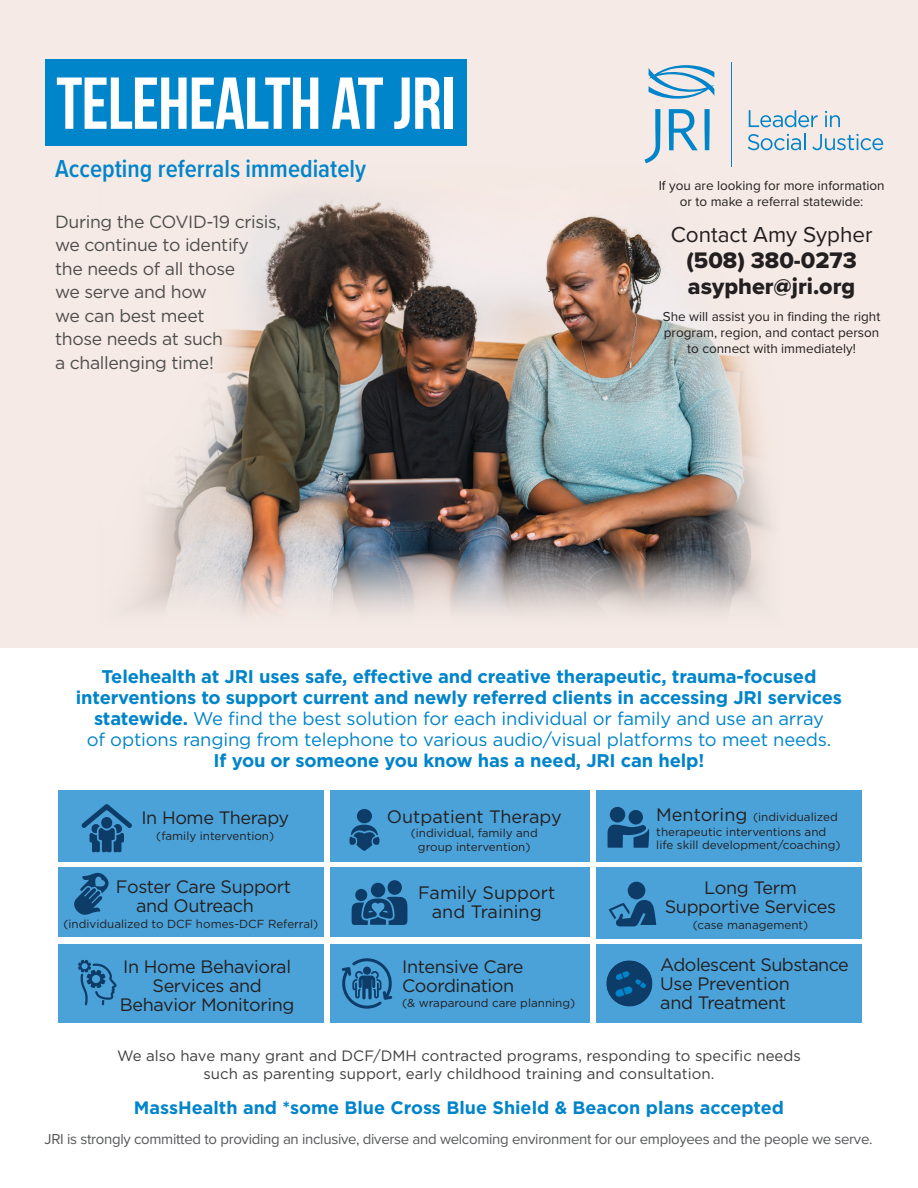
<style>
.page{position:relative;width:918px;height:1188px;background:#fff}
.page>*{position:absolute;margin:0;border:0;box-sizing:border-box;transform-origin:0 0}
.t1{font:73.35px "Bebas Neue";letter-spacing:-.01em;color:#fff}
.t2{font:600 25.5px "Proxima Nova Cond";color:#0084ca}
.t3{font:23.4px/26.2px "Proxima Nova Extrabld";color:#231f20}
.t4{font:22.5px "Proxima Nova";color:#231f20}
.t5{font:700 18.3px/21px "Gotham";letter-spacing:-.01em;color:#0084ca;text-align:center}
.t6{font:18px/18.9px "Gotham";letter-spacing:-.02em;color:#231f20}
.t7{font:700 18px "Gotham";color:#0084ca}
.t8{font:18px/18.9px "Gotham";color:#231f20;text-align:center}
.t9{font:17.7px/23.5px "Gotham";letter-spacing:-.02em;color:#4d4d4d}
.t10{font:15px/18px "Gotham";color:#3e3e3f;text-align:center}
.t11{font:15px "Proxima Nova";letter-spacing:-.02em;color:#57585a}
.t12{font:13.5px/16.2px "Proxima Nova";color:#231f20;text-align:center}
.t13{font:11.7px/14.1px "Gotham";color:#231f20;text-align:center}
.s1{font-weight:400}
.s2{font-size:18px}
</style>
<div class="page">
<div style="left:0;top:0;width:918px;height:648px;background:#f5eae5"></div>
<img style="left:49px;top:68px;width:835px;height:545px">
<svg style="left:749px;top:110px;width:69px;height:17px"></svg>
<svg style="left:825px;top:111px;width:15px;height:16px"></svg>
<svg style="left:748px;top:134px;width:58px;height:16px"></svg>
<svg style="left:812px;top:134px;width:71px;height:16px"></svg>
<svg style="left:645px;top:109px;width:65px;height:54px"></svg>
<svg style="left:649px;top:65px;width:65px;height:34px"></svg>
<hr style="left:731px;top:62px;width:1px;height:105px;background:#0084ca">
<div style="left:45px;top:59px;width:422px;height:86px;background:#0084ca"></div>
<div style="left:58px;top:867px;width:266px;height:70px;background:#4ba2d9"></div>
<div style="left:596px;top:867px;width:266px;height:72px;background:#4ba2d9"></div>
<div style="left:596px;top:790px;width:266px;height:71px;background:#4ba2d9"></div>
<div style="left:58px;top:790px;width:266px;height:71px;background:#4ba2d9"></div>
<div style="left:330px;top:867px;width:260px;height:70px;background:#4ba2d9"></div>
<div style="left:330px;top:790px;width:260px;height:71px;background:#4ba2d9"></div>
<div style="left:58px;top:944px;width:266px;height:79px;background:#4ba2d9"></div>
<div style="left:330px;top:944px;width:260px;height:79px;background:#4ba2d9"></div>
<div style="left:596px;top:944px;width:266px;height:79px;background:#4ba2d9"></div>
<svg style="left:74px;top:873px;width:35px;height:42px"></svg>
<div style="left:388px;top:880px;width:14px;height:15px;background:#0e3c68;border-radius:50%"></div>
<div style="left:371px;top:883px;width:14px;height:14px;background:#0e3c68;border-radius:50%"></div>
<div style="left:355px;top:889px;width:12px;height:12px;background:#0e3c68;border-radius:50%"></div>
<svg style="left:352px;top:897px;width:55px;height:28px"></svg>
<div style="left:357px;top:809px;width:15px;height:14px;background:#0e3c68;border-radius:50%"></div>
<svg style="left:349px;top:824px;width:31px;height:27px"></svg>
<svg style="left:608px;top:825px;width:41px;height:23px"></svg>
<div style="left:610px;top:807px;width:15px;height:16px;background:#0e3c68;border-radius:50%"></div>
<div style="left:629px;top:810px;width:14px;height:15px;background:#0e3c68;border-radius:50%"></div>
<div style="left:628px;top:882px;width:17px;height:17px;background:#0e3c68;border-radius:50%"></div>
<svg style="left:609px;top:900px;width:47px;height:27px"></svg>
<svg style="left:81px;top:804px;width:51px;height:49px"></svg>
<svg style="left:341px;top:958px;width:52px;height:51px"></svg>
<svg style="left:78px;top:960px;width:39px;height:45px"></svg>
<div style="left:606px;top:960px;width:47px;height:47px;background:#0e3c68;border-radius:50%"></div>
<svg style="left:615px;top:971px;width:31px;height:26px"></svg>
<p class="t1" style="left:56px;top:63px;width:401px">TELEHEALTH AT JRI</p>
<p class="t2" style="left:55px;top:150px;width:312px">Accepting referrals immediately</p>
<p class="t12" style="left:659px;top:177px;width:227px">If you are looking for more information or to make a referral statewide:</p>
<p class="t9" style="left:55px;top:209px;width:227px">During the COVID-19 crisis, we continue to identify the needs of all those<br>we serve and how<br>we can best meet<br>those needs at such<br>a challenging time!</p>
<p class="t4" style="left:671px;top:217px;width:203px">Contact Amy Sypher</p>
<p class="t3" style="left:686px;top:247px;width:172px">(508) 380-0273 asypher@jri.org</p>
<p class="t12" style="left:663px;top:308px;width:219px">She will assist you in finding the right program, region, and contact person to connect with immediately!</p>
<p class="t5" style="left:76px;top:666px;width:768px">Telehealth at JRI uses safe, effective and creative therapeutic, trauma-focused interventions to support current and newly referred clients in accessing JRI services statewide. <span class="s1">We find the best solution for each individual or family and use an array<br>of options ranging from telephone to various audio/visual platforms to meet needs.<br></span>If you or someone you know has a need, JRI can help!</p>
<p class="t6" style="left:141px;top:808px;width:149px">In Home Therapy</p>
<p class="t13" style="left:156px;top:829px;width:119px">(family intervention)</p>
<p class="t6" style="left:136px;top:876px;width:157px;text-indent:-20px">Foster Care Support and Outreach</p>
<p class="t13" style="left:63px;top:916px;width:256px">(individualized to DCF homes-DCF Referral)</p>
<p class="t6" style="left:120px;top:957px;width:176px;text-align:center">In Home Behavioral<br>Services and<br>Behavior Monitoring</p>
<p class="t8" style="left:387px;top:806px;width:176px">Outpatient Therapy</p>
<p class="t13" style="left:411px;top:826px;width:129px;line-height:13.5px">(individual, family and group intervention)</p>
<p class="t8" style="left:418px;top:883px;width:139px">Family Support and Training</p>
<p class="t6" style="left:402px;top:957px;width:123px">Intensive Care<br>Coordination</p>
<p class="t13" style="left:402px;top:995px;width:174px">(&amp; wraparound care planning)</p>
<p class="t13" style="left:656px;top:810px;width:186px;text-align:left"><span class="s2">Mentoring</span> (individualized therapeutic interventions and life skill development/coaching)</p>
<p class="t6" style="left:665px;top:878px;width:173px;text-align:center">Long Term<br>Supportive Services</p>
<p class="t13" style="left:693px;top:918px;width:117px">(case management)</p>
<p class="t6" style="left:660px;top:955px;width:190px">Adolescent Substance<br>Use Prevention<br>and Treatment</p>
<p class="t10" style="left:117px;top:1047px;width:685px">We also have many grant and DCF/DMH contracted programs, responding to specific needs such as parenting support, early childhood training and consultation.</p>
<p class="t7" style="left:134px;top:1098px;width:652px">MassHealth and *some Blue Cross Blue Shield &amp; Beacon plans accepted</p>
<p class="t11" style="left:45px;top:1128px;width:829px">JRI is strongly committed to providing an inclusive, diverse and welcoming environment for our employees and the people we serve.</p>
</div>
